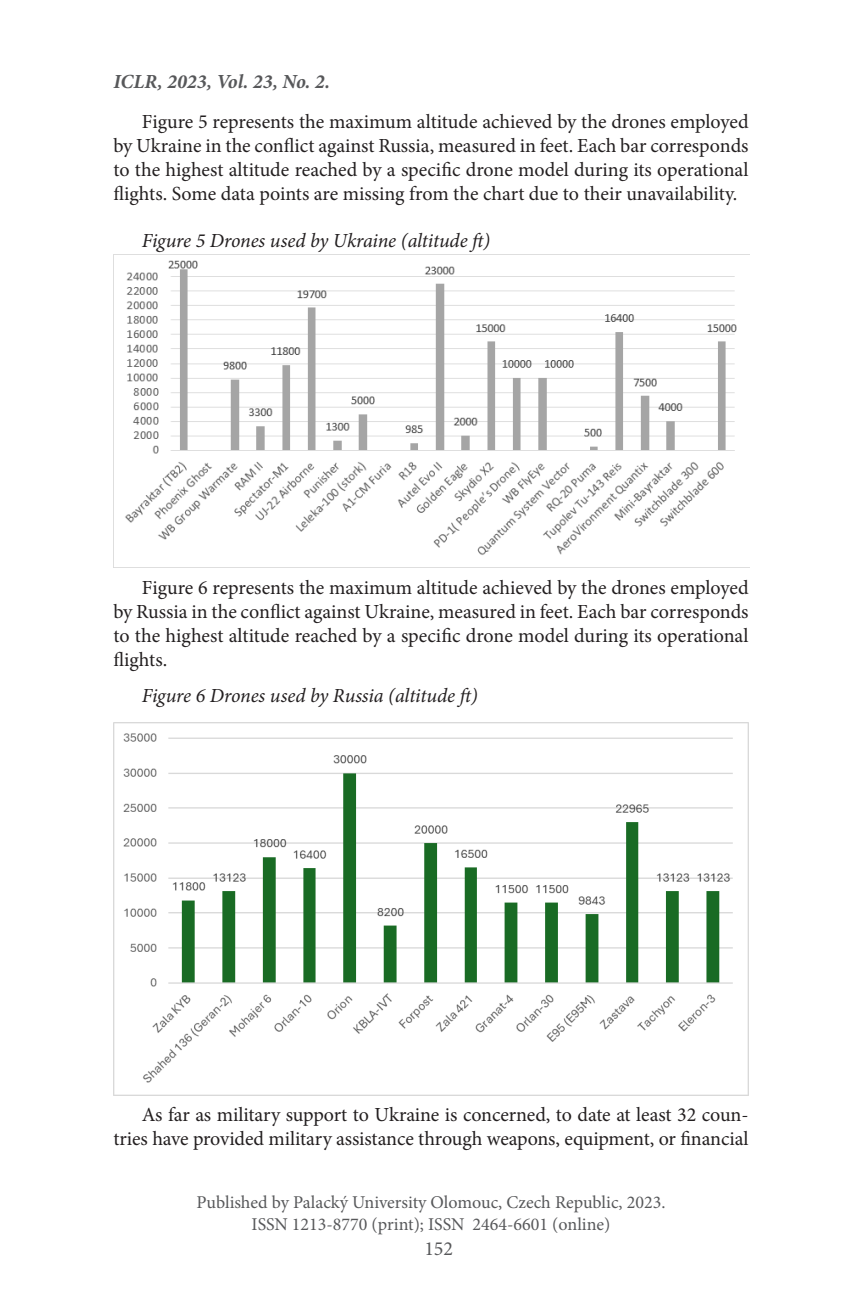
<style>
.page{position:relative;width:862px;height:1299px;background:#fff}
.page>*{position:absolute;margin:0;border:0;box-sizing:border-box;transform-origin:0 0}
.t1{font:20px/24px "Minion Pro";letter-spacing:-.005em;color:#231f20;text-align:justify}
.Podnadpis2{font:italic 20px "Minion Pro";letter-spacing:-.01em;color:#231f20}
.t2{font:italic 700 20px "Minion Pro";color:#57585a}
.t3{font:20px "Minion Pro";color:#57585a}
.t4{font:18px/21.6px "Minion Pro";color:#57585a;text-align:center}
</style>
<div class="page">
<img style="left:113px;top:722px;width:635px;height:373px">
<img style="left:125px;top:260px;width:612px;height:295px">
<p class="t2" style="left:113px;top:68px;width:218px">ICLR, 2023, Vol. 23, No. 2.</p>
<p class="t1" style="left:113px;top:110px;width:636px;text-indent:28px">Figure 5 represents the maximum altitude achieved by the drones employed by Ukraine in the conflict against Russia, measured in feet. Each bar corresponds to the highest altitude reached by a specific drone model during its operational flights. Some data points are missing from the chart due to their unavailability.</p>
<p class="Podnadpis2" style="left:142px;top:227px;width:350px">Figure 5 Drones used by Ukraine (altitude ft)</p>
<p class="t1" style="left:113px;top:576px;width:637px;text-indent:28px">Figure 6 represents the maximum altitude achieved by the drones employed by Russia in the conflict against Ukraine, measured in feet. Each bar corresponds to the highest altitude reached by a specific drone model during its operational flights.</p>
<p class="Podnadpis2" style="left:142px;top:681px;width:337px">Figure 6 Drones used by Russia (altitude ft)</p>
<p class="t1" style="left:113px;top:1102px;width:636px;text-align:right">As far as military support to Ukraine is concerned, to date at least 32 coun&shy;tries have provided military assistance through weapons, equipment, or financial</p>
<p class="t4" style="left:196px;top:1191px;width:470px">Published by Palacký University Olomouc, Czech Republic, 2023.<br>ISSN 1213-8770 (print); ISSN 2464-6601 (online)</p>
<p class="t3" style="left:424px;top:1234px;width:30px">152</p>
</div>
